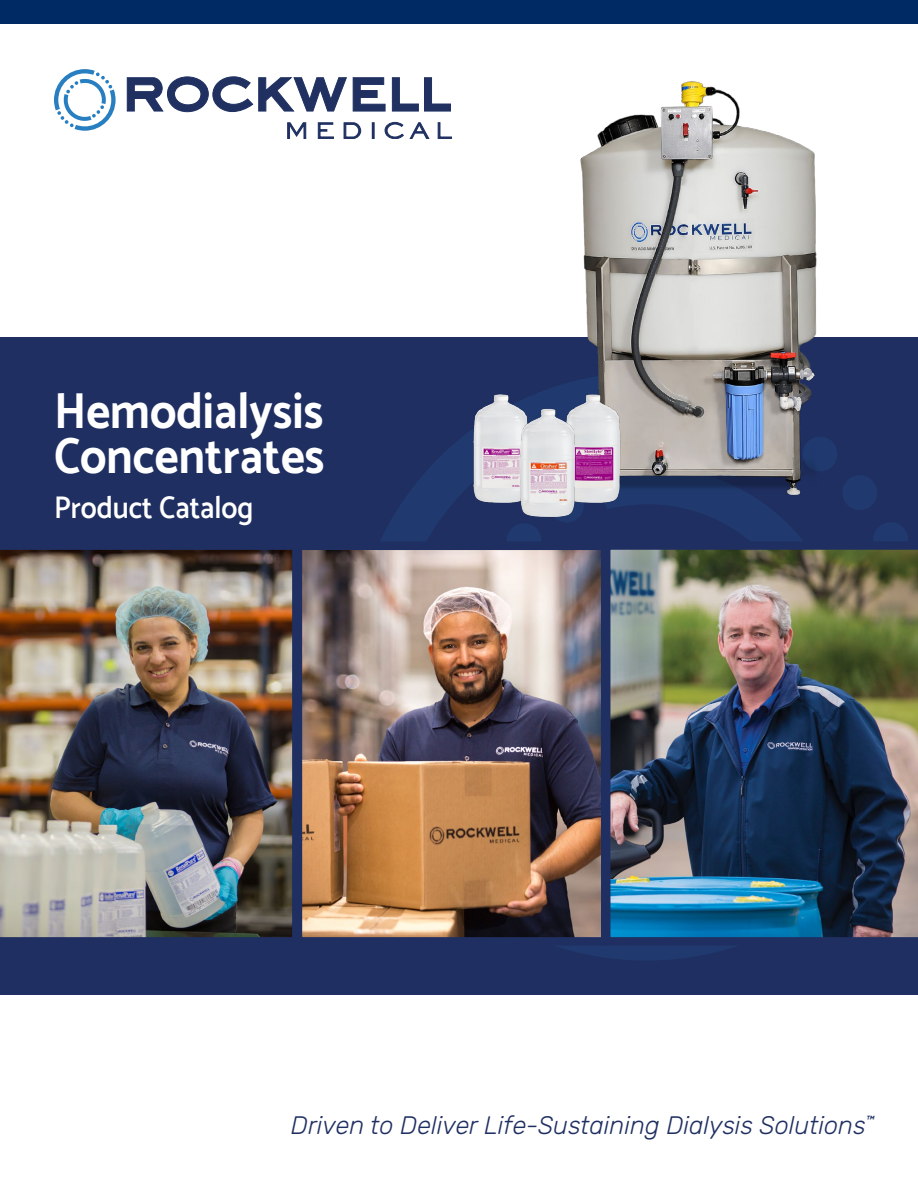
<style>
.page{position:relative;width:918px;height:1188px;background:#fff}
.page>*{position:absolute;margin:0;border:0;box-sizing:border-box;transform-origin:0 0}
.t1{font:700 51px/45px "Catamaran";color:#fff;scale:.91 1}
.t2{font:600 31.5px "Catamaran";color:#fff;scale:.91 1}
.t3{font:italic 300 25.35px "Rubik";color:#1f2f61}
</style>
<div class="page">
<div style="left:0;top:338px;width:918px;height:657px;background:#1f2f61"></div>
<svg style="left:557px;top:946px;width:178px;height:14px;fill:#203a6f"></svg>
<svg style="left:381px;top:437px;width:82px;height:104px"></svg>
<svg style="left:874px;top:525px;width:34px;height:16px"></svg>
<svg style="left:507px;top:537px;width:34px;height:4px"></svg>
<img style="left:303px;top:551px;width:297px;height:386px">
<img style="left:610px;top:549px;width:308px;height:389px">
<img style="left:0;top:549px;width:293px;height:389px">
<div style="left:294px;top:542px;width:315px;height:404px;border:8px solid #1f2f61"></div>
<img style="left:501px;top:81px;width:398px;height:456px">
<svg style="left:127px;top:76px;width:220px;height:36px"></svg>
<svg style="left:353px;top:77px;width:33px;height:35px"></svg>
<svg style="left:392px;top:77px;width:59px;height:35px"></svg>
<svg style="left:54px;top:69px;width:62px;height:62px"></svg>
<svg style="left:287px;top:123px;width:19px;height:16px"></svg>
<svg style="left:318px;top:123px;width:16px;height:16px"></svg>
<svg style="left:344px;top:123px;width:17px;height:16px"></svg>
<svg style="left:372px;top:123px;width:2px;height:16px"></svg>
<svg style="left:385px;top:122px;width:19px;height:17px"></svg>
<svg style="left:410px;top:122px;width:19px;height:17px"></svg>
<svg style="left:438px;top:122px;width:14px;height:17px"></svg>
<div style="left:0;top:0;width:918px;height:23px;background:#002a64"></div>
<img style="left:555px;top:384px;width:77px;height:128px">
<img style="left:463px;top:384px;width:77px;height:128px">
<img style="left:502px;top:395px;width:91px;height:135px">
<h1 class="t1" style="left:54px;top:387px;width:299px">Hemodialysis<br>Concentrates</h1>
<p class="t2" style="left:54px;top:483px;width:221px">Product Catalog</p>
<p class="t3" style="left:291px;top:1112px;width:585px">Driven to Deliver Life-Sustaining Dialysis Solutions<sup>™</sup></p>
</div>
